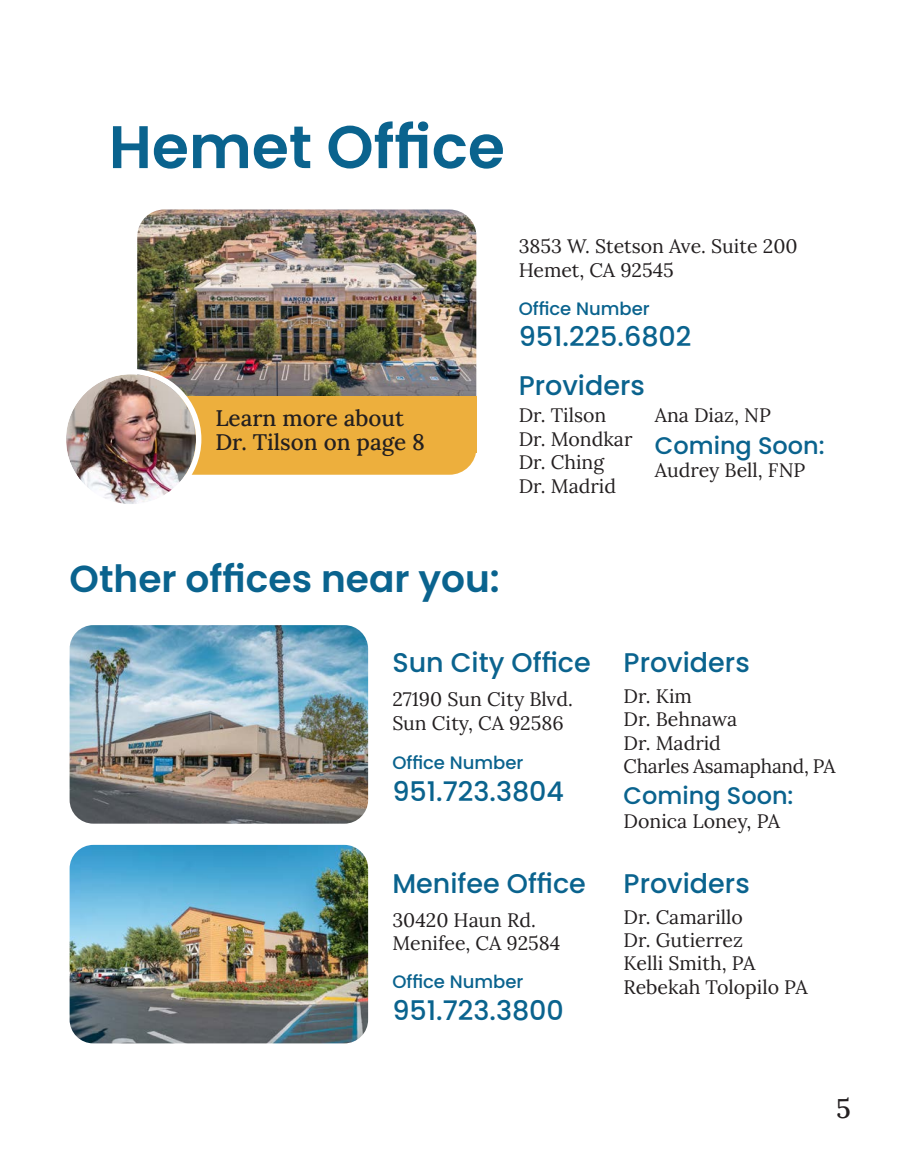
<style>
.page{position:relative;width:905px;height:1175px;background:#fff}
.page>*{position:absolute;margin:0;border:0;box-sizing:border-box;transform-origin:0 0}
.t1{font:600 60px "Poppins";color:#0a638e}
.t2{font:600 37.5px "Poppins";color:#0a638e}
.t3{font:500 27px "Poppins";color:#0a638e}
.t4{font:500 27px "Lora";color:#231f20}
.t5{font:500 24px "Poppins";color:#0a638e}
.t6{font:500 22.5px "Lora";color:#231f20}
.t7{font:19.5px "Lora";color:#231f20}
.t8{font:500 18px "Poppins";color:#0a638e}
</style>
<div class="page">
<img style="left:137px;top:209px;width:339px;height:187px">
<div style="left:137px;top:413px;width:339px;height:62px;background:#edaf3d;border-radius:27px"></div>
<img style="left:70px;top:625px;width:298px;height:198px">
<img style="left:70px;top:845px;width:298px;height:198px">
<div style="left:137px;top:396px;width:339px;height:56px;background:#edaf3d"></div>
<img style="left:66px;top:374px;width:130px;height:130px;border-radius:65px">
<div style="left:61px;top:369px;width:140px;height:140px;border:5px solid #fff;border-radius:50%"></div>
<p class="t1" style="left:109px;top:112px;width:397px">Hemet Office</p>
<p class="t6" style="left:215px;top:401px;width:190px">Learn more about</p>
<p class="t6" style="left:215px;top:425px;width:211px">Dr. Tilson on page 8</p>
<p class="t7" style="left:518px;top:231px;width:280px">3853 W. Stetson Ave. Suite 200</p>
<p class="t7" style="left:518px;top:255px;width:157px">Hemet, CA 92545</p>
<p class="t8" style="left:518px;top:298px;width:132px">Office Number</p>
<p class="t3" style="left:518px;top:321px;width:174px">951.225.6802</p>
<p class="t3" style="left:518px;top:369px;width:128px">Providers</p>
<p class="t7" style="left:518px;top:400px;width:89px">Dr. Tilson</p>
<p class="t7" style="left:518px;top:424px;width:115px">Dr. Mondkar</p>
<p class="t7" style="left:518px;top:447px;width:87px">Dr. Ching</p>
<p class="t7" style="left:518px;top:471px;width:99px">Dr. Madrid</p>
<p class="t7" style="left:654px;top:400px;width:118px">Ana Diaz, NP</p>
<p class="t5" style="left:654px;top:431px;width:171px">Coming Soon:</p>
<p class="t7" style="left:654px;top:455px;width:152px">Audrey Bell, FNP</p>
<p class="t2" style="left:70px;top:557px;width:432px">Other offices near you:</p>
<p class="t3" style="left:392px;top:647px;width:200px">Sun City Office</p>
<p class="t7" style="left:392px;top:684px;width:182px">27190 Sun City Blvd.</p>
<p class="t7" style="left:392px;top:708px;width:173px">Sun City, CA 92586</p>
<p class="t8" style="left:392px;top:752px;width:132px">Office Number</p>
<p class="t3" style="left:392px;top:776px;width:173px">951.723.3804</p>
<p class="t3" style="left:392px;top:868px;width:195px">Menifee Office</p>
<p class="t7" style="left:392px;top:905px;width:145px">30420 Haun Rd.</p>
<p class="t7" style="left:392px;top:928px;width:169px">Menifee, CA 92584</p>
<p class="t8" style="left:392px;top:971px;width:132px">Office Number</p>
<p class="t3" style="left:392px;top:995px;width:173px">951.723.3800</p>
<p class="t3" style="left:623px;top:647px;width:128px">Providers</p>
<p class="t7" style="left:623px;top:681px;width:70px">Dr. Kim</p>
<p class="t7" style="left:623px;top:704px;width:115px">Dr. Behnawa</p>
<p class="t7" style="left:623px;top:728px;width:99px">Dr. Madrid</p>
<p class="t7" style="left:623px;top:751px;width:213px">Charles Asamaphand, PA</p>
<p class="t5" style="left:623px;top:782px;width:171px">Coming Soon:</p>
<p class="t7" style="left:623px;top:806px;width:158px">Donica Loney, PA</p>
<p class="t3" style="left:623px;top:867px;width:128px">Providers</p>
<p class="t7" style="left:623px;top:902px;width:121px">Dr. Camarillo</p>
<p class="t7" style="left:623px;top:925px;width:121px">Dr. Gutierrez</p>
<p class="t7" style="left:623px;top:948px;width:133px">Kelli Smith, PA</p>
<p class="t7" style="left:623px;top:972px;width:185px">Rebekah Tolopilo PA</p>
<h3 class="t4" style="left:836px;top:1088px;width:16px">5</h3>
</div>
